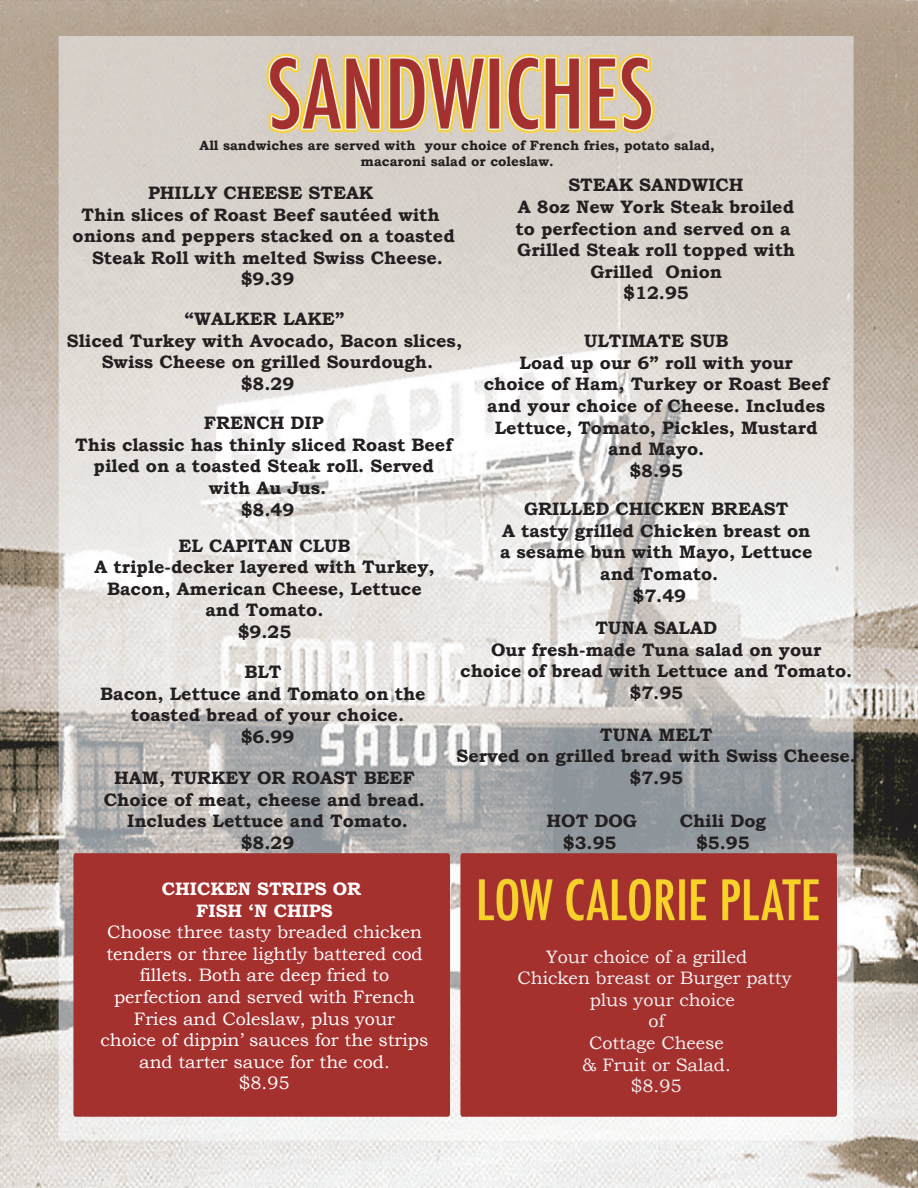
<style>
.page{position:relative;width:918px;height:1188px;background:#fff}
.page>*{position:absolute;margin:0;border:0;box-sizing:border-box;transform-origin:0 0}
.t1{font:700 18px/21.6px "Bookman Old Style";color:#231f20;text-align:center}
.t2{font:18px/21.6px "Bookman Old Style";color:#fff;text-align:center}
.t3{font:18px/21.6px "Bookman Old Style";color:#f2f3f4;text-align:center}
.t4{font:700 18px/21.6px "Bookman Old Style";color:#fff;text-align:center}
.t5{font:700 13.5px/16.2px "Bookman Old Style";color:#231f20;text-align:center}
</style>
<div class="page">
<img style="left:0;top:0;width:918px;height:1188px">
<p class="t5" style="left:200px;top:137px;width:517px">All sandwiches are served with your choice of French fries, potato salad, macaroni salad or coleslaw.</p>
<p class="t1" style="left:73px;top:182px;width:384px">PHILLY CHEESE STEAK<br>Thin slices of Roast Beef sautéed with onions and peppers stacked on a toasted<br>Steak Roll with melted Swiss Cheese. $9.39</p>
<p class="t1" style="left:67px;top:308px;width:397px">“WALKER LAKE”<br>Sliced Turkey with Avocado, Bacon slices,<br>Swiss Cheese on grilled Sourdough.<br>$8.29</p>
<p class="t1" style="left:75px;top:412px;width:378px">FRENCH DIP<br>This classic has thinly sliced Roast Beef piled on a toasted Steak roll. Served with Au Jus.<br>$8.49</p>
<p class="t1" style="left:515px;top:174px;width:281px">STEAK SANDWICH<br>A 8oz New York Steak broiled to perfection and served on a<br>Grilled Steak roll topped with<br>Grilled Onion<br>$12.95</p>
<p class="t1" style="left:484px;top:330px;width:346px">ULTIMATE SUB<br>Load up our 6” roll with your<br>choice of Ham, Turkey or Roast Beef and your choice of Cheese. Includes<br>Lettuce, Tomato, Pickles, Mustard and Mayo.<br>$8.95</p>
<p class="t1" style="left:500px;top:498px;width:314px">GRILLED CHICKEN BREAST<br>A tasty grilled Chicken breast on a sesame bun with Mayo, Lettuce and Tomato.<br>$7.49</p>
<p class="t1" style="left:94px;top:534px;width:342px">EL CAPITAN CLUB<br>A triple-decker layered with Turkey,<br>Bacon, American Cheese, Lettuce and Tomato.<br>$9.25</p>
<p class="t1" style="left:100px;top:661px;width:327px">BLT<br>Bacon, Lettuce and Tomato on the toasted bread of your choice. $6.99</p>
<p class="t1" style="left:104px;top:767px;width:323px">HAM, TURKEY OR ROAST BEEF<br>Choice of meat, cheese and bread.<br>Includes Lettuce and Tomato. $8.29</p>
<p class="t4" style="left:162px;top:878px;width:201px">CHICKEN STRIPS OR<br>FISH ‘N CHIPS</p>
<p class="t2" style="left:101px;top:921px;width:329px">Choose three tasty breaded chicken tenders or three lightly battered cod fillets. Both are deep fried to perfection and served with French<br>Fries and Coleslaw, plus your<br>choice of dippin’ sauces for the strips and tarter sauce for the cod.<br>$8.95</p>
<p class="t1" style="left:460px;top:617px;width:394px">TUNA SALAD<br>Our fresh-made Tuna salad on your choice of bread with Lettuce and Tomato. $7.95</p>
<p class="t1" style="left:456px;top:723px;width:401px">TUNA MELT<br>Served on grilled bread with Swiss Cheese. $7.95</p>
<p class="t1" style="left:547px;top:810px;width:92px">HOT DOG</p>
<p class="t1" style="left:680px;top:810px;width:88px">Chili Dog</p>
<p class="t1" style="left:563px;top:832px;width:55px">$3.95</p>
<p class="t1" style="left:696px;top:832px;width:55px">$5.95</p>
<p class="t3" style="left:518px;top:946px;width:275px;text-align:left;text-indent:29px">Your choice of a grilled<br>Chicken breast or Burger patty</p>
<p class="t3" style="left:582px;top:989px;width:154px">plus your choice of<br>Cottage Cheese &amp; Fruit or Salad. $8.95</p>
</div>
